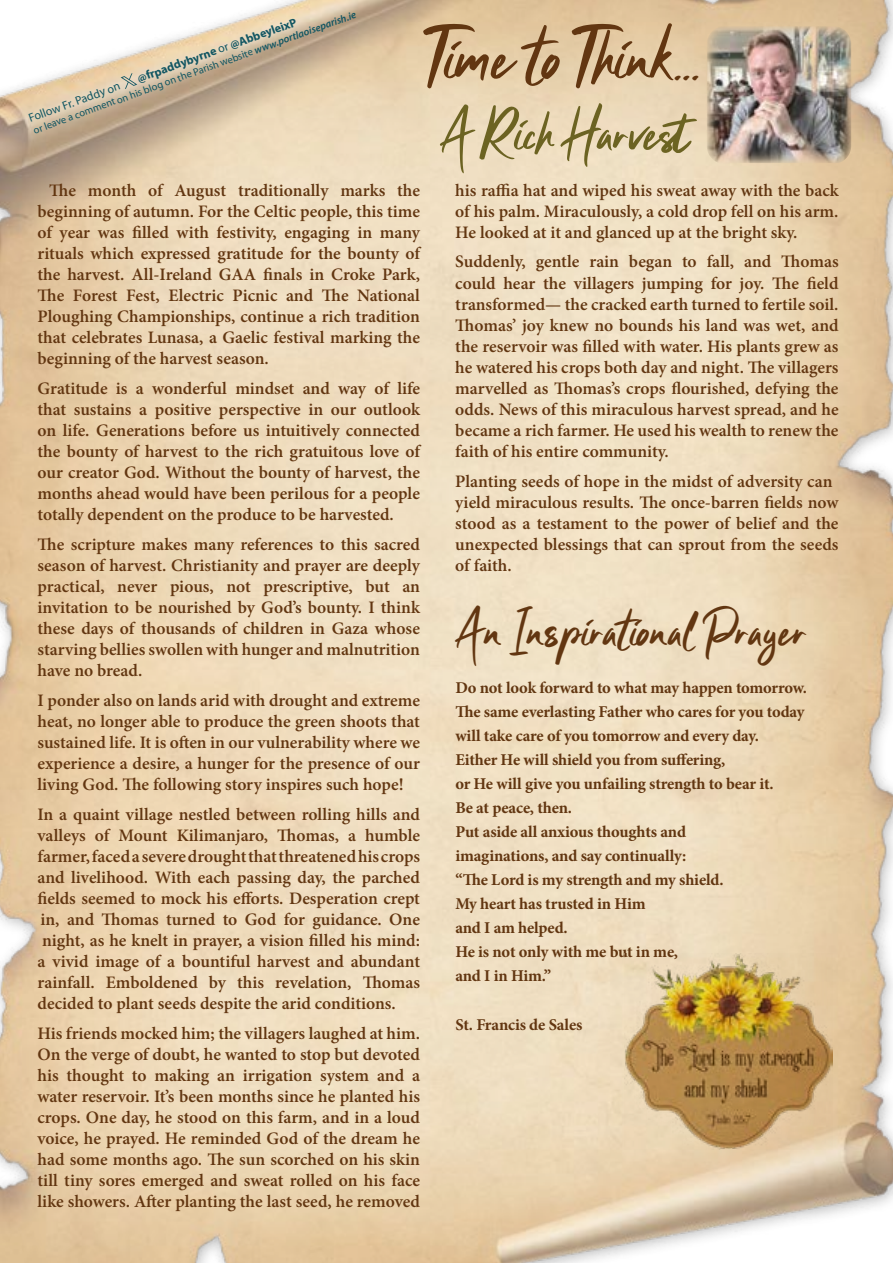
<style>
.page{position:relative;width:893px;height:1263px;background:#fff}
.page>*{position:absolute;margin:0;border:0;box-sizing:border-box;transform-origin:0 0}
.t1{font:64.5px "Clattering";letter-spacing:.01em;color:#623611}
.t2{font:51px "Clattering";color:#6c6322}
.t3{font:45px "Clattering";letter-spacing:.01em;color:#623611}
.t4{font:600 17.55px/21px "Minion Pro";color:#623611;text-align:justify}
.t5{font:700 16.5px/24px "Minion Pro";letter-spacing:-.01em;color:#623611}
.t6{font:700 12px "Myriad Pro";color:#125662}
.t7{font:12px "Myriad Pro";color:#125662}
.t8{font:10.5px "Myriad Pro";color:#125662}
.s1{font-weight:600;font-style:italic}
.s2{font-weight:400}
.s3{font-size:49.5px}
</style>
<div class="page">
<img style="left:0;top:0;width:893px;height:1263px">
<svg style="left:121px;top:73px;width:16px;height:16px"></svg>
<img style="left:707px;top:26px;width:144px;height:137px">
<img style="left:624px;top:953px;width:208px;height:196px">
<p class="t8" style="left:32px;top:125px;width:344px;rotate:-20deg">or leave a comment on his blog on the Parish website <span class="s1">www.portlaoiseparish.ie</span></p>
<p class="t6" style="left:135px;top:73px;width:170px;rotate:-20deg">@frpaddybyrne <span class="s2">or</span> @AbbeyleixP</p>
<p class="t7" style="left:27px;top:112px;width:98px;rotate:-20deg">Follow Fr. Paddy on</p>
<h1 class="t1" style="left:426px;top:18px;width:276px">Time to Think<span class="s3">...</span></h1>
<h2 class="t2" style="left:440px;top:102px;width:259px">A Rich Harvest</h2>
<p class="t4" style="left:38px;top:180px;width:384px;text-indent:12px">The month of August traditionally marks the beginning of autumn. For the Celtic people, this time of year was filled with festivity, engaging in many rituals which expressed gratitude for the bounty of the harvest. All-Ireland GAA finals in Croke Park, The Forest Fest, Electric Picnic and The National Ploughing Championships, continue a rich tradition that celebrates Lunasa, a Gaelic festival marking the beginning of the harvest season.</p>
<p class="t4" style="left:38px;top:378px;width:384px">Gratitude is a wonderful mindset and way of life that sustains a positive perspective in our outlook on life. Generations before us intuitively connected the bounty of harvest to the rich gratuitous love of our creator God. Without the bounty of harvest, the months ahead would have been perilous for a people totally dependent on the produce to be harvested.</p>
<p class="t4" style="left:38px;top:533px;width:384px">The scripture makes many references to this sacred season of harvest. Christianity and prayer are deeply practical, never pious, not prescriptive, but an invitation to be nourished by God’s bounty. I think these days of thousands of children in Gaza whose starving bellies swollen with hunger and malnutrition have no bread.</p>
<p class="t4" style="left:38px;top:689px;width:384px">I ponder also on lands arid with drought and extreme heat, no longer able to produce the green shoots that sustained life. It is often in our vulnerability where we experience a desire, a hunger for the presence of our living God. The following story inspires such hope!</p>
<p class="t4" style="left:38px;top:803px;width:384px">In a quaint village nestled between rolling hills and valleys of Mount Kilimanjaro, Thomas, a humble farmer, faced a severe drought that threatened his crops and livelihood. With each passing day, the parched fields seemed to mock his efforts. Desperation crept in, and Thomas turned to God for guidance. One night, as he knelt in prayer, a vision filled his mind: a vivid image of a bountiful harvest and abundant rainfall. Emboldened by this revelation, Thomas decided to plant seeds despite the arid conditions.</p>
<p class="t4" style="left:38px;top:1022px;width:384px">His friends mocked him; the villagers laughed at him.<br>On the verge of doubt, he wanted to stop but devoted his thought to making an irrigation system and a water reservoir. It’s been months since he planted his crops. One day, he stood on this farm, and in a loud voice, he prayed. He reminded God of the dream he had some months ago. The sun scorched on his skin till tiny sores emerged and sweat rolled on his face like showers. After planting the last seed, he removed</p>
<p class="t4" style="left:455px;top:180px;width:385px">his raffia hat and wiped his sweat away with the back of his palm. Miraculously, a cold drop fell on his arm.<br>He looked at it and glanced up at the bright sky.</p>
<p class="t4" style="left:455px;top:251px;width:385px">Suddenly, gentle rain began to fall, and Thomas could hear the villagers jumping for joy. The field transformed— the cracked earth turned to fertile soil.<br>Thomas’ joy knew no bounds his land was wet, and the reservoir was filled with water. His plants grew as he watered his crops both day and night. The villagers marvelled as Thomas’s crops flourished, defying the odds. News of this miraculous harvest spread, and he became a rich farmer. He used his wealth to renew the faith of his entire community.</p>
<p class="t4" style="left:455px;top:470px;width:385px;text-align:left">Planting seeds of hope in the midst of adversity can yield miraculous results. The once-barren fields now stood as a testament to the power of belief and the unexpected blessings that can sprout from the seeds of faith.</p>
<h3 class="t3" style="left:455px;top:603px;width:352px">An Inspirational Prayer</h3>
<p class="t5" style="left:455px;top:675px;width:353px">Do not look forward to what may happen tomorrow.<br>The same everlasting Father who cares for you today will take care of you tomorrow and every day.<br>Either He will shield you from suffering,<br>or He will give you unfailing strength to bear it.<br>Be at peace, then.<br>Put aside all anxious thoughts and<br>imaginations, and say continually:<br>“The Lord is my strength and my shield.<br>My heart has trusted in Him<br>and I am helped.<br>He is not only with me but in me,<br>and I in Him.”</p>
<p class="t5" style="left:455px;top:1012px;width:129px">St. Francis de Sales</p>
</div>
